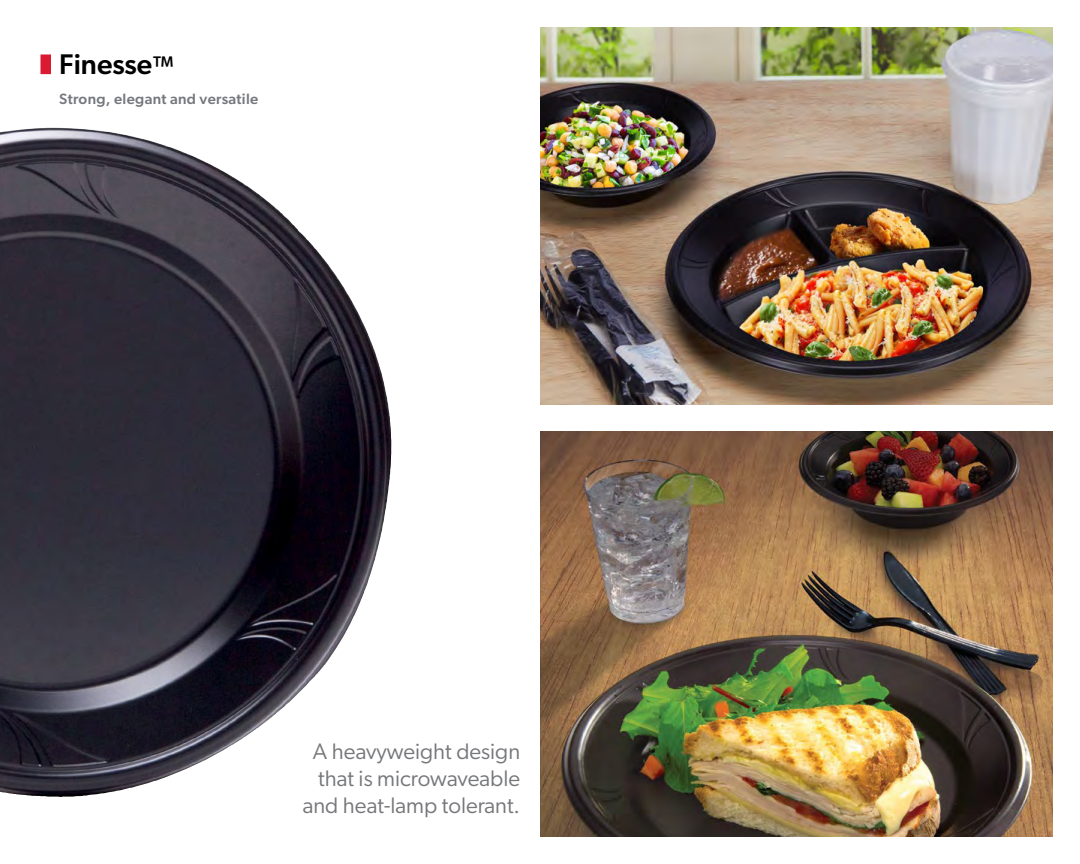
<style>
.page{position:relative;width:1080px;height:864px;background:#fff}
.page>*{position:absolute;margin:0;border:0;box-sizing:border-box;transform-origin:0 0}
.t1{font:500 28.5px "Gibson";color:#000}
.t2{font:22.5px/27px "Gibson";color:#76777a;text-align:right}
.t3{font:500 15px "Gibson";letter-spacing:.02em;color:#74787c}
.s1{font-size:25.5px}
</style>
<div class="page">
<img style="left:540px;top:27px;width:513px;height:378px">
<img style="left:540px;top:432px;width:513px;height:405px">
<img style="left:0;top:128px;width:360px;height:669px">
<div style="left:40px;top:54px;width:11px;height:20px;background:#da1a32"></div>
<p class="t1" style="left:59px;top:47px;width:117px">Finesse<span class="s1">™</span></p>
<p class="t3" style="left:59px;top:90px;width:201px">Strong, elegant and versatile</p>
<p class="t2" style="left:303px;top:737px;width:219px">A heavyweight design that is microwaveable and heat-lamp tolerant.</p>
</div>
